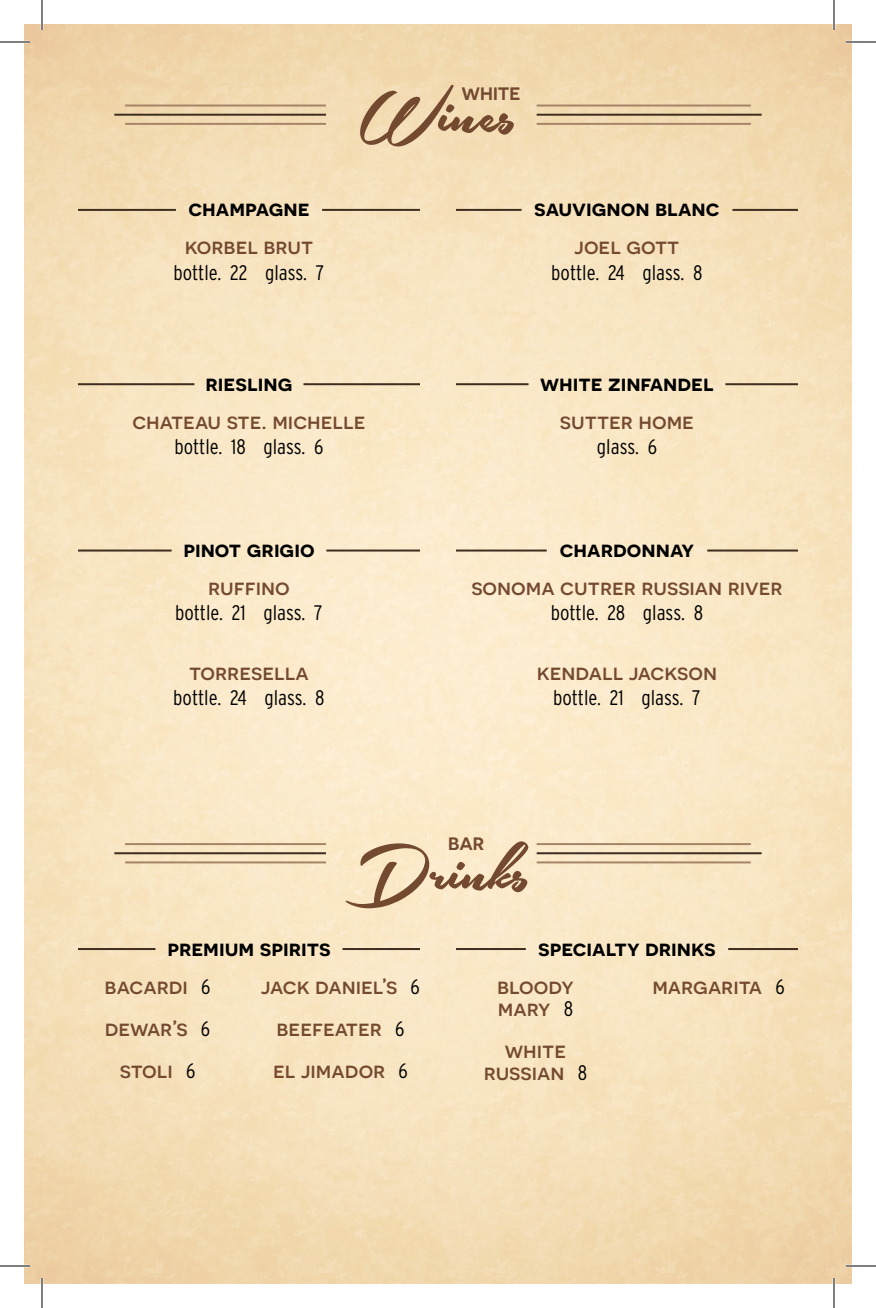
<style>
.page{position:relative;width:876px;height:1308px;background:#fff}
.page>*{position:absolute;margin:0;border:0;box-sizing:border-box;transform-origin:0 0}
.t1{font:85px "Southern Aire Personal Use Only";color:#734930}
.t2{font:500 22px/22px "Novecentosanswide";color:#734930;text-align:center}
.t3{font:600 22px "Novecentosanswide";color:#000}
.t4{font:300 condensed 21px "Interstate";color:#000}
.t5{font:600 18px "Novecentosanswide";color:#734930}
.s1{font-family:"Interstate";font-weight:300;font-stretch:condensed;font-size:21px;color:#000}
</style>
<div class="page">
<hr style="left:114px;top:114px;width:212px;height:2px;background:#3f2e1f">
<hr style="left:125px;top:105px;width:201px;height:2px;background:#a68468">
<hr style="left:125px;top:123px;width:201px;height:2px;background:#a68468">
<hr style="left:537px;top:114px;width:225px;height:2px;background:#3f2e1f">
<hr style="left:537px;top:105px;width:214px;height:2px;background:#a68468">
<hr style="left:537px;top:123px;width:214px;height:2px;background:#a68468">
<hr style="left:78px;top:209px;width:98px;height:2px;background:#3f2e1f">
<hr style="left:322px;top:209px;width:98px;height:2px;background:#3f2e1f">
<hr style="left:456px;top:550px;width:91px;height:2px;background:#3f2e1f">
<hr style="left:707px;top:550px;width:91px;height:2px;background:#3f2e1f">
<hr style="left:78px;top:550px;width:94px;height:2px;background:#3f2e1f">
<hr style="left:326px;top:550px;width:94px;height:2px;background:#3f2e1f">
<hr style="left:456px;top:209px;width:66px;height:2px;background:#3f2e1f">
<hr style="left:732px;top:209px;width:66px;height:2px;background:#3f2e1f">
<hr style="left:78px;top:383px;width:116px;height:2px;background:#3f2e1f">
<hr style="left:304px;top:383px;width:116px;height:2px;background:#3f2e1f">
<hr style="left:456px;top:383px;width:73px;height:2px;background:#3f2e1f">
<hr style="left:725px;top:383px;width:73px;height:2px;background:#3f2e1f">
<hr style="left:78px;top:948px;width:77px;height:2px;background:#3f2e1f">
<hr style="left:343px;top:948px;width:77px;height:2px;background:#3f2e1f">
<hr style="left:456px;top:948px;width:70px;height:2px;background:#3f2e1f">
<hr style="left:728px;top:948px;width:70px;height:2px;background:#3f2e1f">
<hr style="left:114px;top:852px;width:212px;height:2px;background:#3f2e1f">
<hr style="left:125px;top:843px;width:201px;height:2px;background:#a68468">
<hr style="left:125px;top:861px;width:201px;height:2px;background:#a68468">
<hr style="left:537px;top:852px;width:225px;height:2px;background:#3f2e1f">
<hr style="left:537px;top:843px;width:214px;height:2px;background:#a68468">
<hr style="left:537px;top:861px;width:214px;height:2px;background:#a68468">
<hr style="left:0;top:42px;width:30px;height:1px;background:#000">
<hr style="left:846px;top:42px;width:30px;height:1px;background:#000">
<hr style="left:0;top:1266px;width:30px;height:1px;background:#000">
<hr style="left:846px;top:1266px;width:30px;height:1px;background:#000">
<hr style="left:42px;top:0;width:1px;height:30px;background:#000">
<hr style="left:42px;top:1278px;width:1px;height:30px;background:#000">
<hr style="left:834px;top:0;width:1px;height:30px;background:#000">
<hr style="left:834px;top:1278px;width:1px;height:30px;background:#000">
<p class="t3" style="left:188px;top:195px;width:123px">champagne</p>
<p class="t2" style="left:185px;top:235px;width:130px">korbel brut</p>
<p class="t4" style="left:174px;top:259px;width:152px">bottle. 22 glass. 7</p>
<p class="t1" style="left:359px;top:69px;width:160px">Wines</p>
<p class="t5" style="left:462px;top:83px;width:60px">WHITE</p>
<p class="t3" style="left:534px;top:195px;width:187px">sauvignon blanc</p>
<p class="t2" style="left:575px;top:235px;width:106px">joel gott</p>
<p class="t4" style="left:551px;top:259px;width:153px">bottle. 24 glass. 8</p>
<p class="t3" style="left:206px;top:370px;width:88px">riesling</p>
<p class="t2" style="left:132px;top:410px;width:235px">chateau ste. michelle</p>
<p class="t4" style="left:174px;top:434px;width:151px">bottle. 18 glass. 6</p>
<p class="t3" style="left:540px;top:370px;width:175px">white zinfandel</p>
<p class="t2" style="left:560px;top:410px;width:136px">sutter home</p>
<p class="t4" style="left:597px;top:434px;width:62px">glass. 6</p>
<p class="t3" style="left:183px;top:536px;width:133px">pinot grigio</p>
<p class="t2" style="left:208px;top:576px;width:83px">ruffino</p>
<p class="t4" style="left:175px;top:600px;width:149px">bottle. 21 glass. 7</p>
<p class="t2" style="left:189px;top:661px;width:121px">torresella</p>
<p class="t4" style="left:173px;top:685px;width:153px">bottle. 24 glass. 8</p>
<p class="t3" style="left:560px;top:536px;width:136px">chardonnay</p>
<p class="t2" style="left:471px;top:576px;width:313px">sonoma cutrer russian river</p>
<p class="t4" style="left:551px;top:600px;width:154px">bottle. 28 glass. 8</p>
<p class="t2" style="left:537px;top:661px;width:182px">kendall jackson</p>
<p class="t4" style="left:553px;top:685px;width:149px">bottle. 21 glass. 7</p>
<p class="t5" style="left:448px;top:833px;width:38px">BAR</p>
<p class="t1" style="left:345px;top:827px;width:187px">Drinks</p>
<p class="t3" style="left:167px;top:934px;width:165px">premium spirits</p>
<p class="t2" style="left:105px;top:975px;width:107px">bacardi <span class="s1">6</span></p>
<p class="t2" style="left:105px;top:1017px;width:107px">dewar’s <span class="s1">6</span></p>
<p class="t2" style="left:120px;top:1059px;width:77px">stoli <span class="s1">6</span></p>
<p class="t2" style="left:261px;top:975px;width:160px">jack daniel’s <span class="s1">6</span></p>
<p class="t2" style="left:277px;top:1017px;width:129px">beefeater <span class="s1">6</span></p>
<p class="t2" style="left:273px;top:1059px;width:136px">el jimador <span class="s1">6</span></p>
<p class="t3" style="left:538px;top:934px;width:179px">specialty drinks</p>
<p class="t2" style="left:497px;top:975px;width:78px">bloody</p>
<p class="t2" style="left:498px;top:997px;width:77px">mary <span class="s1">8</span></p>
<p class="t2" style="left:484px;top:1039px;width:105px">white russian <span class="s1">8</span></p>
<p class="t2" style="left:652px;top:975px;width:134px">margarita <span class="s1">6</span></p>
</div>
